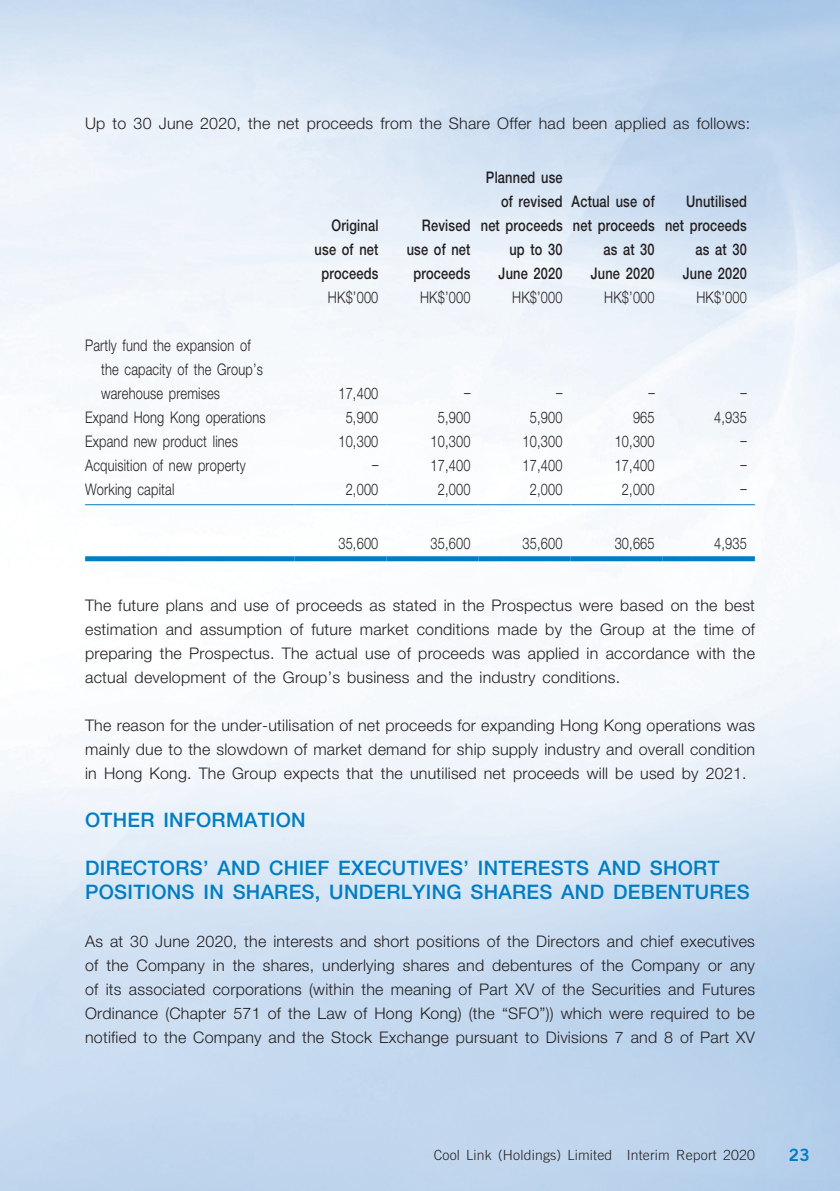
<style>
.page{position:relative;width:840px;height:1191px;background:#fff}
.page>*{position:absolute;margin:0;border:0;box-sizing:border-box;transform-origin:0 0}
._03_H1{font:500 20px/24px "Helvetica Neue LT Std";letter-spacing:.015em;color:#007dc3}
.t1{font:17px "Trade Gothic LT Std Bd 2";color:#007dc3}
._11_P0{font:300 16px/24px "Helvetica Neue LT Std";letter-spacing:.015em;color:#231f20;text-align:justify}
._01_Body_Text{font:300 16px "Helvetica Neue LT Std";letter-spacing:.015em;color:#231f20;scale:.8 1}
._01_Body_Text-2{font:500 16px/24px "Helvetica Neue LT Std";letter-spacing:.015em;color:#231f20;text-align:right;scale:.8 1}
._15_Table_Stub{font:300 16px/24px "Helvetica Neue LT Std";letter-spacing:.015em;color:#231f20;scale:.8 1}
.t2{font:300 14px "Trade Gothic LT Std";letter-spacing:.015em;color:#231f20}
</style>
<div class="page">
<img style="left:0;top:0;width:839px;height:1191px">
<hr style="left:85px;top:504px;width:209px;height:1px;background:#007dc3">
<hr style="left:294px;top:504px;width:92px;height:1px;background:#007dc3">
<hr style="left:386px;top:504px;width:92px;height:1px;background:#007dc3">
<hr style="left:478px;top:504px;width:92px;height:1px;background:#007dc3">
<hr style="left:570px;top:504px;width:92px;height:1px;background:#007dc3">
<hr style="left:662px;top:504px;width:92px;height:1px;background:#007dc3">
<div style="left:85px;top:556px;width:209px;height:5px;background:#007dc3"></div>
<div style="left:294px;top:556px;width:92px;height:5px;background:#007dc3"></div>
<div style="left:386px;top:556px;width:92px;height:5px;background:#007dc3"></div>
<div style="left:478px;top:556px;width:92px;height:5px;background:#007dc3"></div>
<div style="left:570px;top:556px;width:92px;height:5px;background:#007dc3"></div>
<div style="left:662px;top:556px;width:92px;height:5px;background:#007dc3"></div>
<p class="_11_P0" style="left:85px;top:111px;width:666px">Up to 30 June 2020, the net proceeds from the Share Offer had been applied as follows:</p>
<p class="_01_Body_Text-2" style="left:314px;top:213px;width:81px">Original use of net proceeds</p>
<p class="_01_Body_Text-2" style="left:406px;top:213px;width:81px">Revised use of net proceeds</p>
<p class="_01_Body_Text-2" style="left:480px;top:165px;width:104px">Planned use of revised net proceeds up to 30<br>June 2020</p>
<p class="_01_Body_Text-2" style="left:571px;top:189px;width:105px">Actual use of net proceeds as at 30<br>June 2020</p>
<p class="_01_Body_Text-2" style="left:664px;top:189px;width:104px">Unutilised net proceeds as at 30<br>June 2020</p>
<p class="_15_Table_Stub" style="left:101px;top:333px;width:204px;text-indent:-16px">Partly fund the expansion of the capacity of the Group’s warehouse premises</p>
<p class="_01_Body_Text" style="left:328px;top:288px;width:65px">HK$’000</p>
<p class="_01_Body_Text" style="left:420px;top:288px;width:65px">HK$’000</p>
<p class="_01_Body_Text" style="left:512px;top:288px;width:65px">HK$’000</p>
<p class="_01_Body_Text" style="left:604px;top:288px;width:65px">HK$’000</p>
<p class="_01_Body_Text" style="left:696px;top:288px;width:65px">HK$’000</p>
<p class="_01_Body_Text" style="left:338px;top:384px;width:52px">17,400</p>
<p class="_01_Body_Text" style="left:464px;top:382px;width:9px">–</p>
<p class="_01_Body_Text" style="left:556px;top:382px;width:10px">–</p>
<p class="_01_Body_Text" style="left:648px;top:382px;width:10px">–</p>
<p class="_01_Body_Text" style="left:740px;top:382px;width:10px">–</p>
<p class="_15_Table_Stub" style="left:85px;top:405px;width:227px">Expand Hong Kong operations</p>
<p class="_01_Body_Text" style="left:345px;top:408px;width:42px">5,900</p>
<p class="_01_Body_Text" style="left:437px;top:408px;width:42px">5,900</p>
<p class="_01_Body_Text" style="left:529px;top:408px;width:42px">5,900</p>
<p class="_01_Body_Text" style="left:632px;top:408px;width:29px">965</p>
<p class="_01_Body_Text" style="left:713px;top:408px;width:42px">4,935</p>
<p class="_15_Table_Stub" style="left:85px;top:429px;width:192px">Expand new product lines</p>
<p class="_01_Body_Text" style="left:338px;top:432px;width:52px">10,300</p>
<p class="_01_Body_Text" style="left:430px;top:432px;width:52px">10,300</p>
<p class="_01_Body_Text" style="left:522px;top:432px;width:52px">10,300</p>
<p class="_01_Body_Text" style="left:614px;top:432px;width:52px">10,300</p>
<p class="_01_Body_Text" style="left:740px;top:430px;width:10px">–</p>
<p class="_15_Table_Stub" style="left:85px;top:453px;width:202px">Acquisition of new property</p>
<p class="_01_Body_Text" style="left:372px;top:454px;width:9px">–</p>
<p class="_01_Body_Text" style="left:430px;top:456px;width:52px">17,400</p>
<p class="_01_Body_Text" style="left:522px;top:456px;width:52px">17,400</p>
<p class="_01_Body_Text" style="left:614px;top:456px;width:52px">17,400</p>
<p class="_01_Body_Text" style="left:740px;top:454px;width:10px">–</p>
<p class="_15_Table_Stub" style="left:85px;top:477px;width:113px">Working capital</p>
<p class="_01_Body_Text" style="left:345px;top:480px;width:42px">2,000</p>
<p class="_01_Body_Text" style="left:437px;top:480px;width:42px">2,000</p>
<p class="_01_Body_Text" style="left:529px;top:480px;width:42px">2,000</p>
<p class="_01_Body_Text" style="left:621px;top:480px;width:42px">2,000</p>
<p class="_01_Body_Text" style="left:740px;top:478px;width:10px">–</p>
<p class="_01_Body_Text" style="left:338px;top:534px;width:52px">35,600</p>
<p class="_01_Body_Text" style="left:430px;top:534px;width:52px">35,600</p>
<p class="_01_Body_Text" style="left:522px;top:534px;width:52px">35,600</p>
<p class="_01_Body_Text" style="left:614px;top:534px;width:52px">30,665</p>
<p class="_01_Body_Text" style="left:713px;top:534px;width:42px">4,935</p>
<p class="_11_P0" style="left:85px;top:593px;width:671px">The future plans and use of proceeds as stated in the Prospectus were based on the best estimation and assumption of future market conditions made by the Group at the time of preparing the Prospectus. The actual use of proceeds was applied in accordance with the actual development of the Group’s business and the industry conditions.</p>
<p class="_11_P0" style="left:85px;top:713px;width:671px">The reason for the under-utilisation of net proceeds for expanding Hong Kong operations was mainly due to the slowdown of market demand for ship supply industry and overall condition in Hong Kong. The Group expects that the unutilised net proceeds will be used by 2021.</p>
<p class="_03_H1" style="left:85px;top:807px;width:222px">OTHER INFORMATION</p>
<p class="_03_H1" style="left:85px;top:855px;width:665px">DIRECTORS’ AND CHIEF EXECUTIVES’ INTERESTS AND SHORT<br>POSITIONS IN SHARES, UNDERLYING SHARES AND DEBENTURES</p>
<p class="_11_P0" style="left:85px;top:929px;width:671px">As at 30 June 2020, the interests and short positions of the Directors and chief executives of the Company in the shares, underlying shares and debentures of the Company or any of its associated corporations (within the meaning of Part XV of the Securities and Futures Ordinance (Chapter 571 of the Law of Hong Kong) (the “SFO”)) which were required to be notified to the Company and the Stock Exchange pursuant to Divisions 7 and 8 of Part XV</p>
<p class="t2" style="left:433px;top:1147px;width:322px">Cool Link (Holdings) Limited Interim Report 2020</p>
<p class="t1" style="left:788px;top:1144px;width:23px">23</p>
</div>
